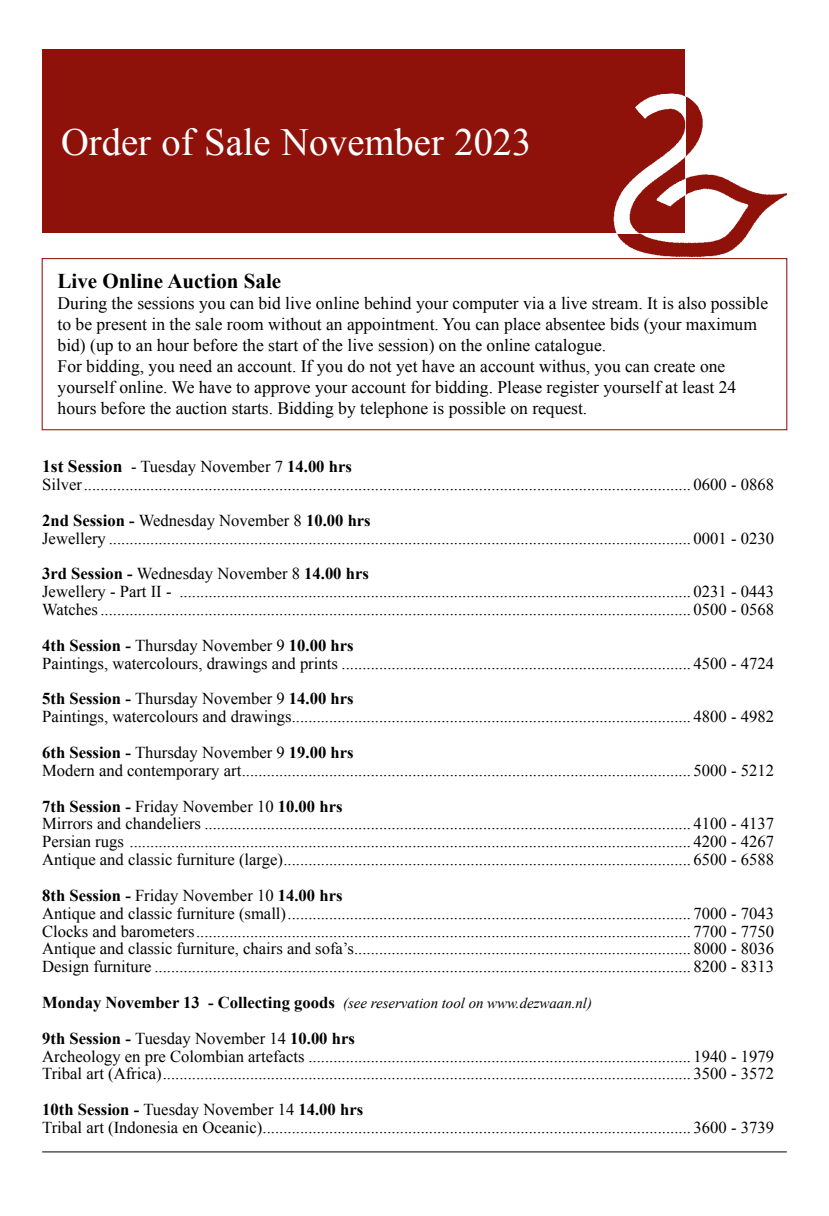
<style>
.page{position:relative;width:829px;height:1216px;background:#fff}
.page>*{position:absolute;margin:0;border:0;box-sizing:border-box;transform-origin:0 0}
.t1{font:38.5px "Times New Roman";color:#fff}
.t2{font:700 21px "Times New Roman";color:#000}
.t3{font:17.5px/21px "Times New Roman";color:#000}
.t4{font:16.62px/17.8px "Times New Roman";color:#000}
.t5{font:italic 14.88px "Times New Roman";color:#000}
.s1{font-weight:700;font-size:17.5px}
.s2{font-weight:700}
.s3{font-weight:700;font-style:normal;font-size:16.62px}
</style>
<div class="page">
<hr style="left:42px;top:1151px;width:744px;height:1px;background:#000">
<div style="left:42px;top:50px;width:643px;height:183px;background:#8f120a"></div>
<img style="left:616px;top:96px;width:170px;height:161px">
<img style="left:613px;top:93px;width:72px;height:140px">
<div style="left:42px;top:258px;width:745px;height:172px;border:1px solid #8f120a"></div>
<h1 class="t1" style="left:61px;top:116px;width:472px">Order of Sale November 2023</h1>
<p class="t2" style="left:58px;top:267px;width:225px">Live Online Auction Sale</p>
<p class="t3" style="left:58px;top:292px;width:712px">During the sessions you can bid live online behind your computer via a live stream. It is also possible to be present in the sale room without an appointment. You can place absentee bids (your maximum bid) (up to an hour before the start of the live session) on the online catalogue.<br>For bidding, you need an account. If you do not yet have an account withus, you can create one yourself online. We have to approve your account for bidding. Please register yourself at least 24 hours before the auction starts. Bidding by telephone is possible on request.</p>
<p class="t4" style="left:42px;top:457px;width:733px"><span class="s1">1st Session</span> - Tuesday November 7 <span class="s2">14.00 hrs<br></span>Silver.................................................................................................................................................. 0600 - 0868</p>
<p class="t4" style="left:42px;top:511px;width:733px"><span class="s2">2nd Session -</span> Wednesday November 8 <span class="s2">10.00 hrs<br></span>Jewellery ............................................................................................................................................ 0001 - 0230</p>
<p class="t4" style="left:42px;top:564px;width:733px"><span class="s2">3rd Session -</span> Wednesday November 8 <span class="s2">14.00 hrs<br></span>Jewellery - Part II - ........................................................................................................................... 0231 - 0443<br>Watches.............................................................................................................................................. 0500 - 0568</p>
<p class="t4" style="left:42px;top:636px;width:733px"><span class="s2">4th Session -</span> Thursday November 9 <span class="s2">10.00 hrs<br></span>Paintings, watercolours, drawings and prints .................................................................................... 4500 - 4724</p>
<p class="t4" style="left:42px;top:689px;width:733px"><span class="s2">5th Session -</span> Thursday November 9 <span class="s2">14.00 hrs<br></span>Paintings, watercolours and drawings................................................................................................ 4800 - 4982</p>
<p class="t4" style="left:42px;top:743px;width:733px"><span class="s2">6th Session -</span> Thursday November 9 <span class="s2">19.00 hrs<br></span>Modern and contemporary art............................................................................................................ 5000 - 5212</p>
<p class="t4" style="left:42px;top:796px;width:733px"><span class="s2">7th Session -</span> Friday November 10 <span class="s2">10.00 hrs<br></span>Mirrors and chandeliers ..................................................................................................................... 4100 - 4137<br>Persian rugs ....................................................................................................................................... 4200 - 4267<br>Antique and classic furniture (large).................................................................................................. 6500 - 6588</p>
<p class="t4" style="left:42px;top:886px;width:733px"><span class="s2">8th Session -</span> Friday November 10 <span class="s2">14.00 hrs<br></span>Antique and classic furniture (small)................................................................................................. 7000 - 7043<br>Clocks and barometers....................................................................................................................... 7700 - 7750<br>Antique and classic furniture, chairs and sofa’s................................................................................. 8000 - 8036<br>Design furniture ................................................................................................................................. 8200 - 8313</p>
<p class="t5" style="left:42px;top:992px;width:551px"><span class="s3">Monday November 13 - Collecting goods</span> (see reservation tool on www.dezwaan.nl)</p>
<p class="t4" style="left:42px;top:1028px;width:733px"><span class="s2">9th Session -</span> Tuesday November 14 <span class="s2">10.00 hrs<br></span>Archeology en pre Colombian artefacts ............................................................................................ 1940 - 1979<br>Tribal art (Africa)............................................................................................................................... 3500 - 3572</p>
<p class="t4" style="left:42px;top:1100px;width:733px"><span class="s2">10th Session -</span> Tuesday November 14 <span class="s2">14.00 hrs<br></span>Tribal art (Indonesia en Oceanic)....................................................................................................... 3600 - 3739</p>
</div>
